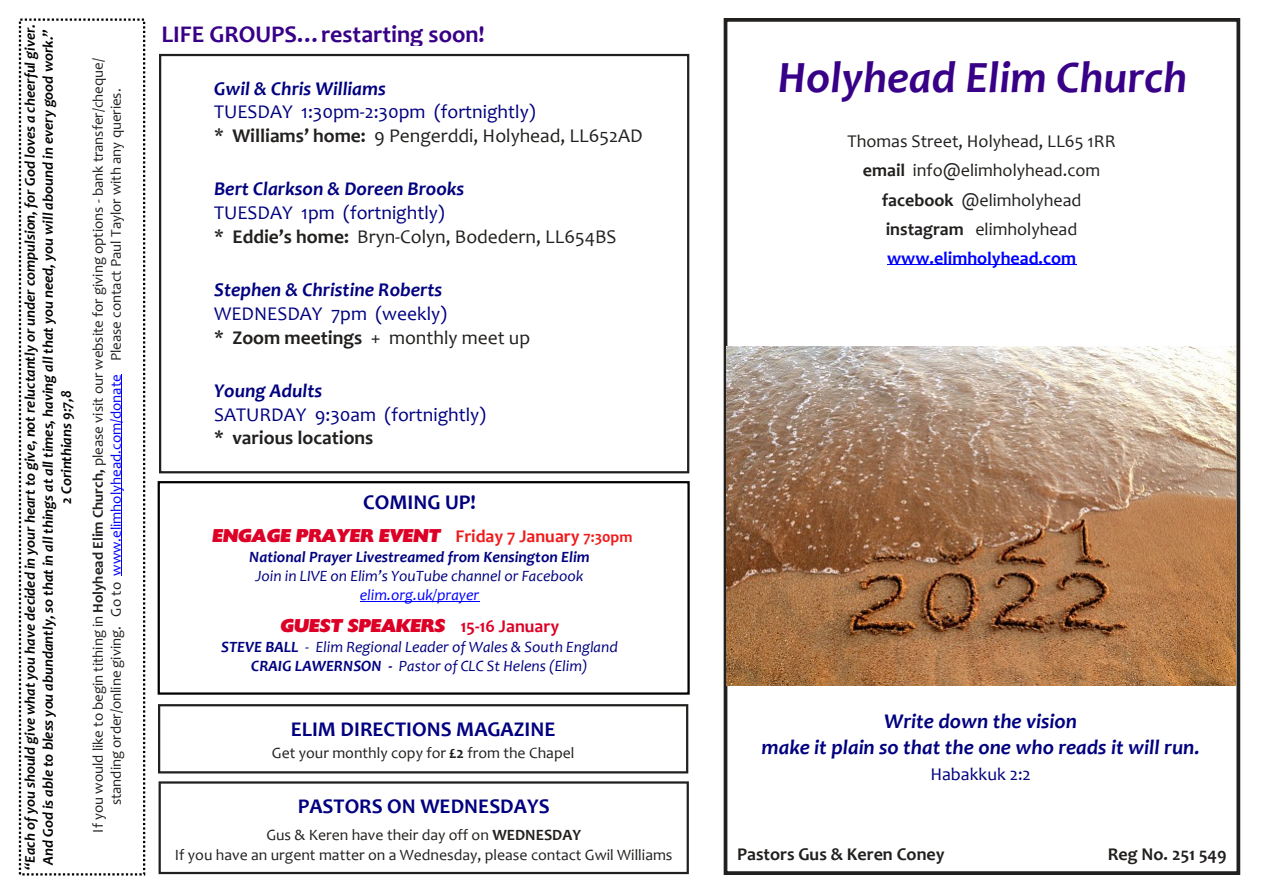
<style>
.page{position:relative;width:1263px;height:893px;background:#fff}
.page>*{position:absolute;margin:0;border:0;box-sizing:border-box;transform-origin:0 0}
.t1{font:italic 700 45px "Candara";color:#380087}
.t2{font:700 24px "Candara";color:#380087}
.t3{font:italic 700 21px/25.7px "Candara";color:#000080;text-align:center}
.t4{font:700 21px "Candara";color:#000080}
.t5{font:19.5px/23.9px "Candara";color:#000080}
.t6{font:italic 700 19.5px "Candara";color:#000080}
.t7{font:19.5px/23.9px "Candara";color:#22201e}
.t8{font:700 19.5px "Candara";color:#22201e}
.t9{font:18px/29.1px "Candara";color:#22201e;text-align:center}
.t10{font:italic 18px "Chanson Heavy SF Bold";color:#dd0026}
.t11{font:700 18px "Candara";color:#22201e}
.t12{font:18px "Candara";color:#000080}
.t13{font:15.75px/19.2px "Candara";color:#22201e;text-align:center}
.t14{font:italic 15.75px/19.2px "Candara";color:#000080;text-align:center}
.t15{font:italic 700 15.75px "Candara";color:#000080}
.t16{font:italic 15.75px "Candara";color:#00f}
.t17{font:italic 700 14.85px/18.1px "Candara";color:#000;text-align:center}
.t18{font:14.85px/18.1px "Candara";color:#22201e;text-align:center}
.s1{font-weight:700}
.s2{color:#00f}
.s3{color:#22201e}
.s4{font-weight:700;color:#22201e}
.s5{color:#000080}
.s6{font-family:"Candara";font-weight:700;font-style:normal;color:#f11a1b}
.s7{font-family:"Candara";font-weight:700;font-style:normal;font-size:15.75px;color:#f11a1b}
.s8{font-family:"Candara";font-weight:700;font-style:normal}
.s9{font-weight:700;color:#00f}
</style>
<div class="page">
<div style="left:19px;top:19px;width:126px;height:856px;border:2px dashed #000"></div>
<hr style="left:122px;top:374px;width:1px;height:202px;background:#00f">
<div style="left:724px;top:18px;width:516px;height:857px;background:#fff;border:4px solid #22201e"></div>
<hr style="left:887px;top:265px;width:189px;height:1px;background:#00f">
<svg style="left:158px;top:704px;width:530px;height:69px"></svg>
<svg style="left:159px;top:781px;width:530px;height:93px"></svg>
<div style="left:159px;top:54px;width:530px;height:419px;border:2px solid #22201e"></div>
<div style="left:158px;top:481px;width:532px;height:214px;background:#fff;border:2px solid #000"></div>
<hr style="left:360px;top:601px;width:119px;height:1px;background:#00f">
<img style="left:727px;top:347px;width:508px;height:338px">
<p class="t17" style="left:22px;top:870px;width:848px;rotate:-90deg">“Each of you should give what you have decided in your heart to give, not reluctantly or under compulsion, for God loves a cheerful giver.<br>And God is able to bless you abundantly, so that in all things at all times, having all that you need, you will abound in every good work.”<br>2 Corinthians 9:7,8</p>
<p class="t18" style="left:90px;top:832px;width:776px;rotate:-90deg">If you would like to begin tithing in <span class="s1">Holyhead Elim Church,</span> please visit our website for giving options - bank transfer/cheque/ standing order/online giving. Go to <span class="s2">www.elimholyhead.com/donate</span> Please contact Paul Taylor with any queries.</p>
<h2 class="t2" style="left:162px;top:25px;width:325px">LIFE GROUPS…restarting soon!</h2>
<h3 class="t6" style="left:214px;top:80px;width:173px">Gwil &amp; Chris Williams</h3>
<h3 class="t5" style="left:214px;top:102px;width:430px">TUESDAY 1:30pm-2:30pm (fortnightly)<br><span class="s3">*</span> <span class="s4">Williams’ home:</span> <span class="s3">9 Pengerddi, Holyhead, LL652AD</span></h3>
<h3 class="t6" style="left:214px;top:181px;width:252px">Bert Clarkson &amp; Doreen Brooks</h3>
<h3 class="t7" style="left:214px;top:203px;width:404px"><span class="s5">TUESDAY 1pm (fortnightly)<br></span>* <span class="s1">Eddie’s home:</span> Bryn-Colyn, Bodedern, LL654BS</h3>
<h3 class="t6" style="left:214px;top:282px;width:230px">Stephen &amp; Christine Roberts</h3>
<h3 class="t5" style="left:214px;top:304px;width:318px">WEDNESDAY 7pm (weekly)<br><span class="s3">*</span> <span class="s4">Zoom meetings</span> <span class="s3">+ monthly meet up</span></h3>
<h3 class="t6" style="left:214px;top:383px;width:110px">Young Adults</h3>
<h3 class="t5" style="left:214px;top:404px;width:274px">SATURDAY 9:30am (fortnightly)</h3>
<h3 class="t8" style="left:214px;top:430px;width:161px">* various locations</h3>
<h3 class="t4" style="left:363px;top:493px;width:114px">COMING UP!</h3>
<p class="t10" style="left:212px;top:528px;width:422px">ENGAGE PRAYER EVENT <span class="s6">Friday 7 January</span> <span class="s7">7:30pm</span></p>
<p class="t15" style="left:249px;top:550px;width:342px">National Prayer Livestreamed from Kensington Elim</p>
<p class="t14" style="left:255px;top:568px;width:329px">Join in LIVE on Elim’s YouTube channel or Facebook</p>
<p class="t16" style="left:360px;top:589px;width:121px">elim.org.uk/prayer</p>
<p class="t10" style="left:280px;top:619px;width:281px">GUEST SPEAKERS <span class="s8">15-16 January</span></p>
<p class="t14" style="left:221px;top:639px;width:398px"><span class="s1">STEVE BALL</span> - Elim Regional Leader of Wales &amp; South England<br><span class="s1">CRAIG LAWERNSON -</span> Pastor of CLC St Helens (Elim)</p>
<h3 class="t4" style="left:291px;top:721px;width:266px">ELIM DIRECTIONS MAGAZINE</h3>
<p class="t13" style="left:272px;top:745px;width:304px">Get your monthly copy for <span class="s1">£2</span> from the Chapel</p>
<h3 class="t4" style="left:298px;top:797px;width:253px">PASTORS ON WEDNESDAYS</h3>
<p class="t13" style="left:175px;top:827px;width:499px">Gus &amp; Keren have their day off on <span class="s1">WEDNESDAY<br></span>If you have an urgent matter on a Wednesday, please contact Gwil Williams</p>
<h1 class="t1" style="left:778px;top:60px;width:411px">Holyhead Elim Church</h1>
<p class="t9" style="left:847px;top:129px;width:270px">Thomas Street, Holyhead, LL65 1RR <span class="s1">email</span> info@elimholyhead.com <span class="s1">facebook</span> @elimholyhead <span class="s1">instagram</span> elimholyhead <span class="s9">www.elimholyhead.com</span></p>
<h3 class="t3" style="left:762px;top:711px;width:439px">Write down the vision<br>make it plain so that the one who reads it will run.</h3>
<p class="t12" style="left:930px;top:767px;width:102px">Habakkuk 2:2</p>
<p class="t11" style="left:737px;top:847px;width:209px">Pastors Gus &amp; Keren Coney</p>
<p class="t11" style="left:1108px;top:847px;width:120px">Reg No. 251 549</p>
</div>
